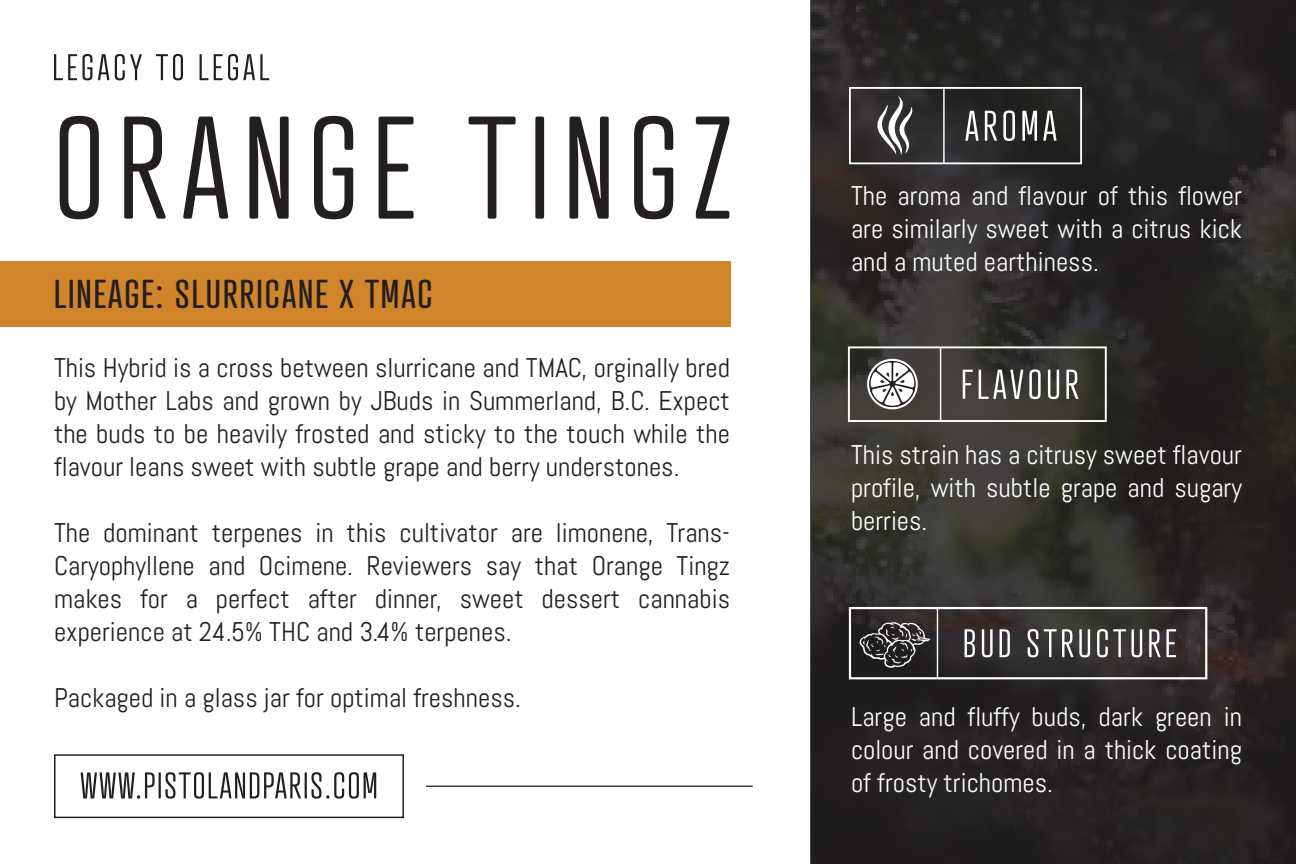
<style>
.page{position:relative;width:1296px;height:864px;background:#fff}
.page>*{position:absolute;margin:0;border:0;box-sizing:border-box;transform-origin:0 0}
.t1{font:300 141px "Atrament";letter-spacing:.1em;color:#231f20}
.t2{font:39px "Atrament";letter-spacing:.05em;color:#231f20}
.t3{font:27px/33px "Abel";color:#231f20;text-align:justify}
.t4{font:27px/33px "Abel";color:#fff;text-align:justify}
</style>
<div class="page">
<svg style="left:810px;top:0;width:486px;height:864px;background:#2a2826"></svg>
<svg style="left:81px;top:772px;width:74px;height:27px"></svg>
<hr style="left:159px;top:772px;width:2px;height:26px;background:#231f20">
<svg style="left:165px;top:772px;width:136px;height:27px"></svg>
<hr style="left:305px;top:772px;width:2px;height:26px;background:#231f20">
<svg style="left:312px;top:772px;width:64px;height:27px"></svg>
<hr style="left:426px;top:786px;width:327px;height:1px;background:#231f20">
<div style="left:54px;top:754px;width:350px;height:64px;border:2px solid #231f20"></div>
<svg style="left:54px;top:54px;width:38px;height:26px"></svg>
<svg style="left:98px;top:54px;width:11px;height:26px"></svg>
<svg style="left:115px;top:54px;width:27px;height:26px"></svg>
<svg style="left:156px;top:54px;width:27px;height:26px"></svg>
<svg style="left:200px;top:54px;width:8px;height:26px"></svg>
<svg style="left:214px;top:54px;width:55px;height:26px"></svg>
<div style="left:0;top:261px;width:730px;height:66px;background:#d0852b"></div>
<svg style="left:965px;top:111px;width:14px;height:30px"></svg>
<svg style="left:985px;top:111px;width:12px;height:30px"></svg>
<svg style="left:1003px;top:110px;width:12px;height:31px"></svg>
<svg style="left:1022px;top:111px;width:15px;height:30px"></svg>
<svg style="left:1043px;top:111px;width:14px;height:30px"></svg>
<hr style="left:943px;top:88px;width:2px;height:75px;background:#fff">
<div style="left:849px;top:87px;width:233px;height:77px;border:2px solid #fff"></div>
<svg style="left:876px;top:96px;width:37px;height:59px"></svg>
<svg style="left:963px;top:370px;width:10px;height:29px"></svg>
<svg style="left:979px;top:370px;width:44px;height:29px"></svg>
<svg style="left:1029px;top:369px;width:12px;height:30px"></svg>
<svg style="left:1048px;top:370px;width:11px;height:29px"></svg>
<svg style="left:1066px;top:370px;width:12px;height:29px"></svg>
<hr style="left:940px;top:347px;width:1px;height:74px;background:#fff">
<div style="left:848px;top:346px;width:259px;height:76px;border:2px solid #fff"></div>
<svg style="left:867px;top:359px;width:51px;height:50px"></svg>
<hr style="left:937px;top:608px;width:1px;height:70px;background:#fff">
<svg style="left:965px;top:629px;width:10px;height:28px"></svg>
<svg style="left:982px;top:629px;width:11px;height:28px"></svg>
<svg style="left:1000px;top:629px;width:10px;height:28px"></svg>
<svg style="left:1028px;top:629px;width:10px;height:28px"></svg>
<svg style="left:1044px;top:629px;width:46px;height:28px"></svg>
<svg style="left:1097px;top:629px;width:29px;height:28px"></svg>
<svg style="left:1132px;top:629px;width:10px;height:28px"></svg>
<svg style="left:1149px;top:629px;width:27px;height:28px"></svg>
<div style="left:849px;top:607px;width:358px;height:72px;border:2px solid #fff"></div>
<svg style="left:859px;top:622px;width:71px;height:46px;background:#474545"></svg>
<h1 class="t1" style="left:54px;top:84px;width:680px">ORANGE TINGZ</h1>
<h2 class="t2" style="left:54px;top:270px;width:380px">LINEAGE: SLURRICANE X TMAC</h2>
<p class="t3" style="left:54px;top:351px;width:678px">This Hybrid is a cross between slurricane and TMAC, orginally bred by Mother Labs and grown by JBuds in Summerland, B.C. Expect the buds to be heavily frosted and sticky to the touch while the flavour leans sweet with subtle grape and berry understones.</p>
<p class="t3" style="left:54px;top:516px;width:678px">The dominant terpenes in this cultivator are limonene, Trans-Caryophyllene and Ocimene. Reviewers say that Orange Tingz makes for a perfect after dinner, sweet dessert cannabis experience at 24.5% THC and 3.4% terpenes.</p>
<p class="t3" style="left:54px;top:681px;width:468px">Packaged in a glass jar for optimal freshness.</p>
<p class="t4" style="left:851px;top:179px;width:392px">The aroma and flavour of this flower are similarly sweet with a citrus kick and a muted earthiness.</p>
<p class="t4" style="left:851px;top:438px;width:392px">This strain has a citrusy sweet flavour profile, with subtle grape and sugary berries.</p>
<p class="t4" style="left:851px;top:700px;width:392px">Large and fluffy buds, dark green in colour and covered in a thick coating of frosty trichomes.</p>
</div>
